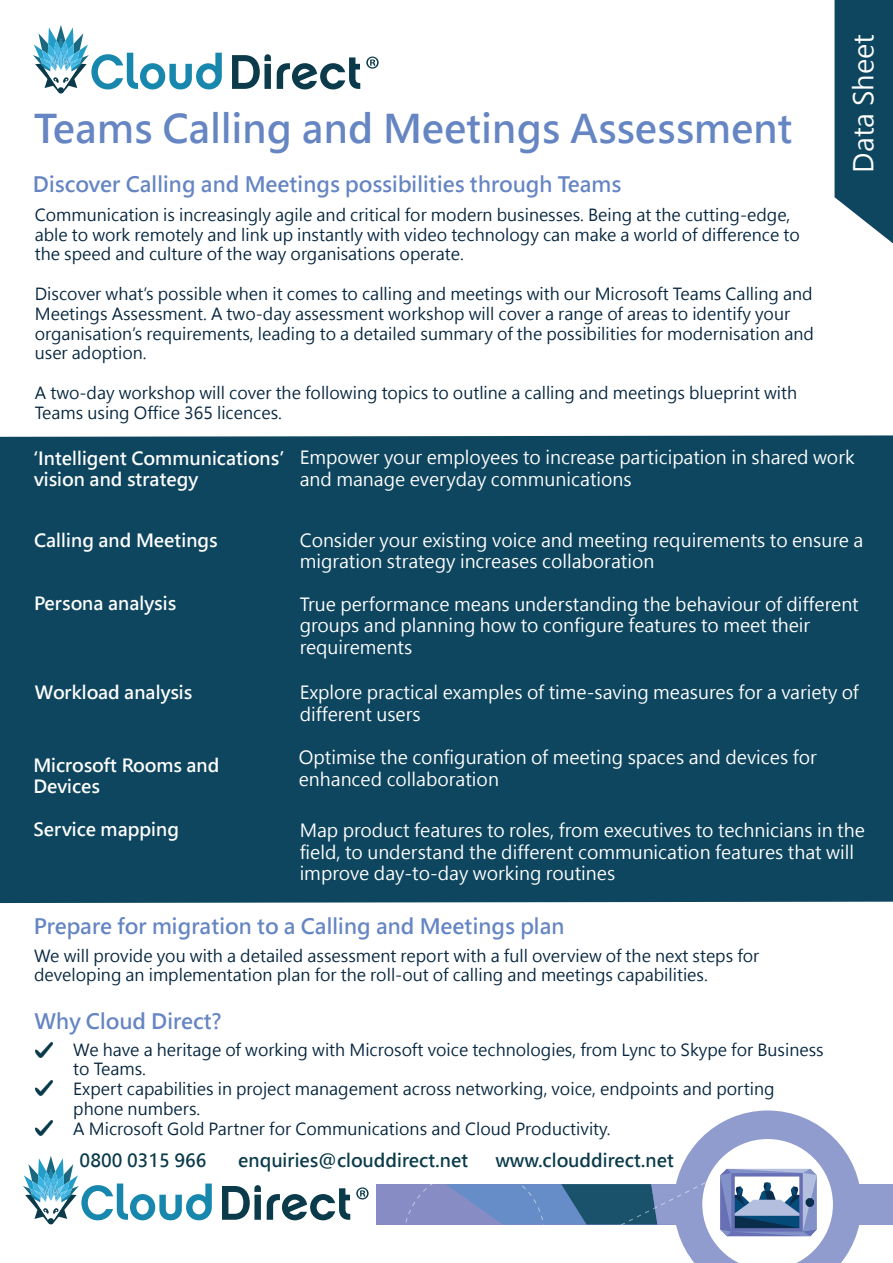
<style>
.page{position:relative;width:893px;height:1263px;background:#fff}
.page>*{position:absolute;margin:0;border:0;box-sizing:border-box;transform-origin:0 0}
.t1{font:39px "Microsoft Jheng Hei UI Bold";color:#6585c3}
.t2{font:27px "Microsoft Jheng Hei UI Regular";color:#fff}
.t3{font:21px "Microsoft Jheng Hei UI Bold";color:#6585c3}
.t4{font:18px/21.6px "Microsoft Jheng Hei UI Regular";color:#fff}
.t5{font:18px/21.6px "Microsoft Jheng Hei UI Bold";color:#fff}
.t6{font:18px "Microsoft Jheng Hei UI Bold";color:#0a3b4b}
.t7{font:16.5px/19.8px "Microsoft Jheng Hei UI Regular";color:#06263f}
</style>
<div class="page">
<div style="left:0;top:435px;width:893px;height:468px;background:#0e465f"></div>
<svg style="left:834px;top:0;width:59px;height:243px;background:#26586f"></svg>
<div style="left:58px;top:87px;width:6px;height:7px;background:#0b3b4b;border-radius:50%"></div>
<svg style="left:33px;top:25px;width:189px;height:67px"></svg>
<svg style="left:232px;top:54px;width:128px;height:36px"></svg>
<svg style="left:366px;top:57px;width:13px;height:12px"></svg>
<div style="left:377px;top:1184px;width:516px;height:40px;background:#878cc5"></div>
<svg style="left:403px;top:1110px;width:490px;height:133px"></svg>
<svg style="left:23px;top:1156px;width:189px;height:68px"></svg>
<svg style="left:222px;top:1185px;width:128px;height:35px"></svg>
<svg style="left:356px;top:1187px;width:13px;height:12px"></svg>
<img style="left:682px;top:1117px;width:173px;height:146px">
<img style="left:36px;top:1042px;width:17px;height:16px">
<img style="left:36px;top:1080px;width:17px;height:16px">
<img style="left:35px;top:1120px;width:17px;height:16px">
<h1 class="t1" style="left:34px;top:105px;width:760px">Teams Calling and Meetings Assessment</h1>
<p class="t3" style="left:33px;top:171px;width:590px">Discover Calling and Meetings possibilities through Teams</p>
<p class="t7" style="left:35px;top:205px;width:766px">Communication is increasingly agile and critical for modern businesses. Being at the cutting-edge, able to work remotely and link up instantly with video technology can make a world of difference to the speed and culture of the way organisations operate.</p>
<p class="t7" style="left:35px;top:284px;width:781px">Discover what’s possible when it comes to calling and meetings with our Microsoft Teams Calling and Meetings Assessment. A two-day assessment workshop will cover a range of areas to identify your organisation’s requirements, leading to a detailed summary of the possibilities for modernisation and user adoption.</p>
<p class="t7" style="left:35px;top:383px;width:764px">A two-day workshop will cover the following topics to outline a calling and meetings blueprint with<br>Teams using Office 365 licences.</p>
<h2 class="t2" style="left:847px;top:173px;width:140px;rotate:-90deg">Data Sheet</h2>
<p class="t5" style="left:34px;top:447px;width:251px">‘Intelligent Communications’ vision and strategy</p>
<p class="t4" style="left:300px;top:447px;width:556px">Empower your employees to increase participation in shared work and manage everyday communications</p>
<p class="t5" style="left:34px;top:529px;width:185px">Calling and Meetings</p>
<p class="t5" style="left:34px;top:592px;width:144px">Persona analysis</p>
<p class="t5" style="left:35px;top:682px;width:159px">Workload analysis</p>
<p class="t5" style="left:33px;top:754px;width:188px">Microsoft Rooms and<br>Devices</p>
<p class="t5" style="left:33px;top:819px;width:147px">Service mapping</p>
<p class="t4" style="left:300px;top:529px;width:565px">Consider your existing voice and meeting requirements to ensure a migration strategy increases collaboration</p>
<p class="t4" style="left:300px;top:593px;width:561px">True performance means understanding the behaviour of different groups and planning how to configure features to meet their requirements</p>
<p class="t4" style="left:300px;top:682px;width:561px">Explore practical examples of time-saving measures for a variety of different users</p>
<p class="t4" style="left:299px;top:747px;width:519px">Optimise the configuration of meeting spaces and devices for enhanced collaboration</p>
<p class="t4" style="left:300px;top:819px;width:567px">Map product features to roles, from executives to technicians in the field, to understand the different communication features that will improve day-to-day working routines</p>
<p class="t3" style="left:34px;top:913px;width:532px">Prepare for migration to a Calling and Meetings plan</p>
<p class="t7" style="left:34px;top:945px;width:727px">We will provide you with a detailed assessment report with a full overview of the next steps for developing an implementation plan for the roll-out of calling and meetings capabilities.</p>
<p class="t3" style="left:34px;top:1008px;width:189px">Why Cloud Direct?</p>
<p class="t7" style="left:73px;top:1040px;width:752px">We have a heritage of working with Microsoft voice technologies, from Lync to Skype for Business to Teams.<br>Expert capabilities in project management across networking, voice, endpoints and porting phone numbers.<br>A Microsoft Gold Partner for Communications and Cloud Productivity.</p>
<p class="t6" style="left:80px;top:1149px;width:129px">0800 0315 966</p>
<p class="t6" style="left:238px;top:1149px;width:232px">enquiries@clouddirect.net</p>
<p class="t6" style="left:495px;top:1149px;width:180px">www.clouddirect.net</p>
</div>
